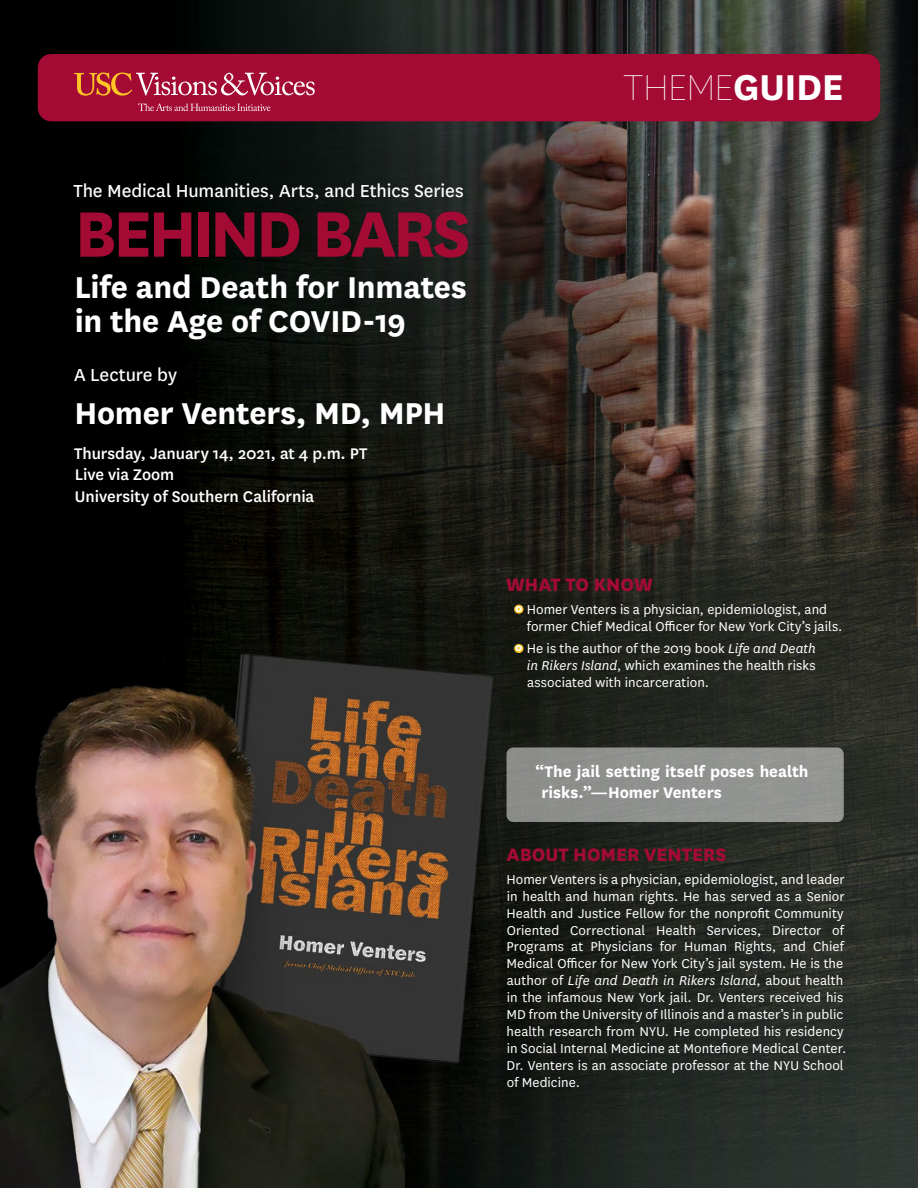
<style>
.page{position:relative;width:918px;height:1188px;background:#fff}
.page>*{position:absolute;margin:0;border:0;box-sizing:border-box;transform-origin:0 0}
.t1{font:700 75px "National";letter-spacing:-.06em;color:#a30b35}
.t2{font:100 42px "National";letter-spacing:-.02em;color:#fff}
.t3{font:700 35.25px/34.5px "National";letter-spacing:-.005em;color:#fff}
.t4{font:800 21px "National";letter-spacing:-.005em;color:#a30b35}
.t5{font:20.4px "National";letter-spacing:-.005em;color:#fff}
.t6{font:500 18px/21.6px "National";letter-spacing:-.005em;color:#fff}
.t7{font:700 18px/21px "National";color:#fff}
.t8{font:15px/17px "National";letter-spacing:.005em;color:#fff}
.s1{font-weight:700}
.s2{font-family:"Neutraface Text";font-weight:700;font-size:13.5px;color:#ffc425}
.s3{font-style:italic}
</style>
<div class="page">
<img style="left:0;top:0;width:918px;height:1188px">
<div style="left:38px;top:54px;width:842px;height:67px;background:#a30b35;border-radius:14px"></div>
<svg style="left:74px;top:73px;width:241px;height:23px"></svg>
<svg style="left:138px;top:103px;width:133px;height:8px"></svg>
<div style="left:507px;top:747px;width:337px;height:75px;background:#90928f;border-radius:7px"></div>
<h3 class="t5" style="left:73px;top:177px;width:392px">The Medical Humanities, Arts, and Ethics Series</h3>
<h1 class="t1" style="left:75px;top:181px;width:398px">BEHIND BARS</h1>
<h3 class="t3" style="left:74px;top:267px;width:394px">Life and Death for Inmates in the Age of COVID-19</h3>
<h3 class="t5" style="left:74px;top:362px;width:104px">A Lecture by</h3>
<h3 class="t3" style="left:74px;top:393px;width:373px">Homer Venters, MD, MPH</h3>
<p class="t6" style="left:74px;top:441px;width:295px">Thursday, January 14, 2021, at 4 p.m. PT<br>Live via Zoom<br>University of Southern California</p>
<h2 class="t2" style="left:623px;top:63px;width:222px">THEME<span class="s1">GUIDE</span></h2>
<h3 class="t4" style="left:506px;top:570px;width:148px">WHAT TO KNOW</h3>
<p class="t8" style="left:527px;top:600px;width:317px;text-indent:-12px"><span class="s2">o</span> Homer Venters is a physician, epidemiologist, and former Chief Medical Officer for New York City’s jails.</p>
<p class="t8" style="left:527px;top:639px;width:290px;text-align:justify;text-indent:-12px"><span class="s2">o</span> He is the author of the 2019 book <span class="s3">Life and Death in Rikers Island</span>, which examines the health risks associated with incarceration.</p>
<p class="t7" style="left:542px;top:760px;width:268px;text-indent:-6px">“The jail setting itself poses health risks.”—Homer Venters</p>
<h3 class="t4" style="left:507px;top:840px;width:222px">ABOUT HOMER VENTERS</h3>
<p class="t8" style="left:506px;top:870px;width:341px">Homer Venters is a physician, epidemiologist, and leader in health and human rights. He has served as a Senior Health and Justice Fellow for the nonprofit Community Oriented Correctional Health Services, Director of Programs at Physicians for Human Rights, and Chief Medical Officer for New York City’s jail system. He is the author of <span class="s3">Life and Death in Rikers Island</span>, about health in the infamous New York jail. Dr. Venters received his MD from the University of Illinois and a master’s in public health research from NYU. He completed his residency in Social Internal Medicine at Montefiore Medical Center.<br>Dr. Venters is an associate professor at the NYU School of Medicine.</p>
</div>
